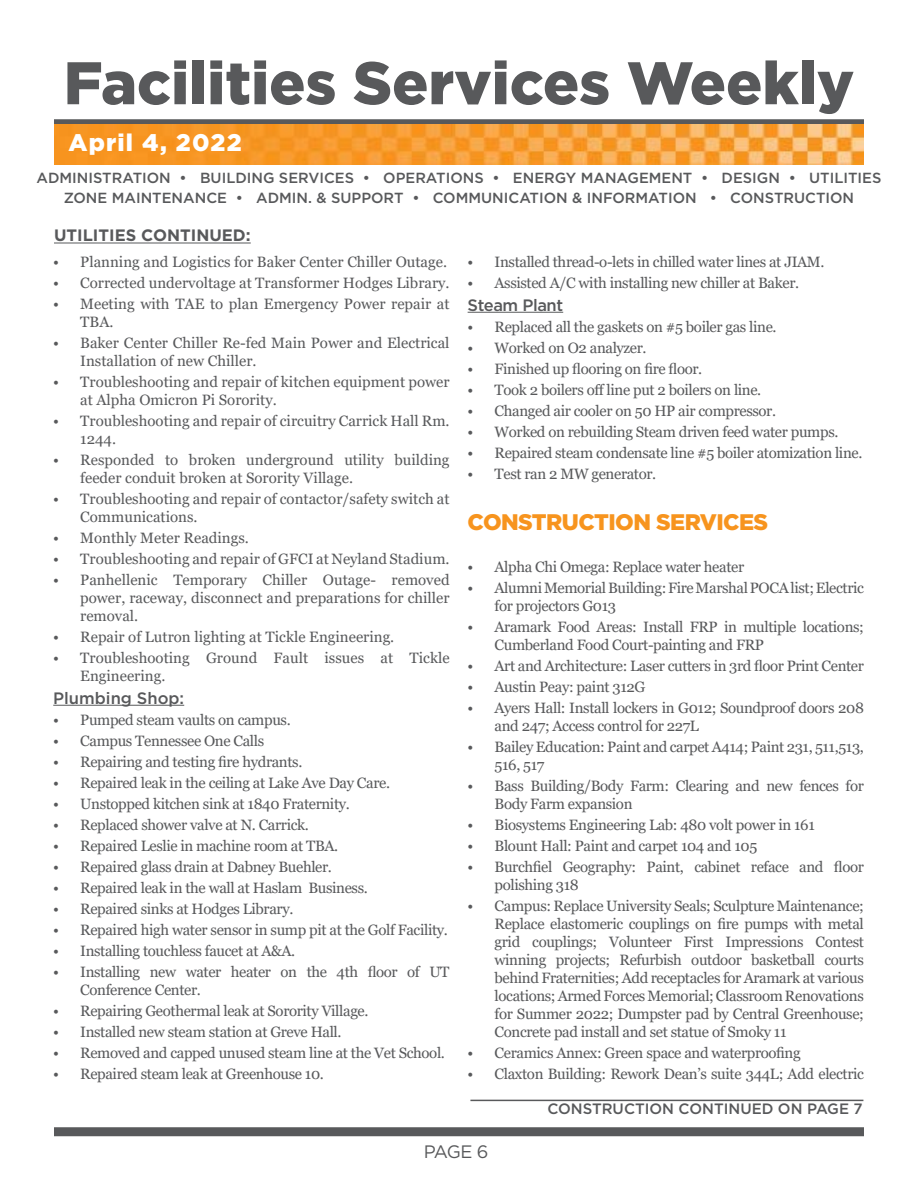
<style>
.page{position:relative;width:918px;height:1188px;background:#fff}
.page>*{position:absolute;margin:0;border:0;box-sizing:border-box;transform-origin:0 0}
.t1{font:900 60px "Gotham";color:#58595b}
.t2{font:900 24px "Gotham";letter-spacing:.05em;color:#fff}
.t3{font:900 22.5px "Gotham";letter-spacing:-.025em;color:#f7941e}
.t4{font:18px "Gotham";color:#58595b}
.t5{font:700 16.5px "Gotham";color:#58595b}
.t6{font:500 16.5px "Gotham";color:#58595b}
.t7{font:500 16.5px "Gotham";letter-spacing:-.025em;color:#58595b}
.t8{font:15px/18px "Georgia";letter-spacing:-.025em;color:#58595b}
.t9{font:15px/18px "Georgia";color:#58595b}
.t10{font:500 15px "Gotham";color:#58595b}
.t11{font:500 14.7px/19.4px "Gotham";color:#58595b;text-align:center}
</style>
<div class="page">
<hr style="left:53px;top:705px;width:131px;height:1px;background:#58595b">
<hr style="left:468px;top:312px;width:95px;height:1px;background:#58595b">
<div style="left:54px;top:1127px;width:810px;height:9px;background:#58595b"></div>
<div style="left:54px;top:119px;width:810px;height:6px;background:#58595b"></div>
<img style="left:54px;top:125px;width:810px;height:39px">
<hr style="left:54px;top:243px;width:197px;height:1px;background:#58595b">
<hr style="left:470px;top:1100px;width:393px;height:1px;background:#58595b">
<h1 class="t1" style="left:64px;top:42px;width:792px">Facilities Services Weekly</h1>
<h2 class="t2" style="left:68px;top:126px;width:175px">April 4, 2022</h2>
<p class="t11" style="left:37px;top:168px;width:846px">ADMINISTRATION • BUILDING SERVICES • OPERATIONS • ENERGY MANAGEMENT • DESIGN • UTILITIES<br>ZONE MAINTENANCE • ADMIN. &amp; SUPPORT • COMMUNICATION &amp; INFORMATION • CONSTRUCTION</p>
<p class="t5" style="left:54px;top:225px;width:198px">UTILITIES CONTINUED:</p>
<p class="t9" style="left:53px;top:253px;width:395px">• Planning and Logistics for Baker Center Chiller Outage.</p>
<p class="t9" style="left:53px;top:274px;width:398px">• Corrected undervoltage at Transformer Hodges Library.</p>
<p class="t9" style="left:80px;top:295px;width:371px;text-indent:-27px">• Meeting with TAE to plan Emergency Power repair at<br>TBA.</p>
<p class="t9" style="left:80px;top:334px;width:371px;text-indent:-27px">• Baker Center Chiller Re-fed Main Power and Electrical<br>Installation of new Chiller.</p>
<p class="t9" style="left:80px;top:373px;width:371px;text-indent:-27px">• Troubleshooting and repair of kitchen equipment power at Alpha Omicron Pi Sorority.</p>
<p class="t9" style="left:80px;top:412px;width:371px;text-indent:-27px">• Troubleshooting and repair of circuitry Carrick Hall Rm.<br>1244.</p>
<p class="t9" style="left:80px;top:451px;width:371px;text-indent:-27px">• Responded to broken underground utility building feeder conduit broken at Sorority Village.</p>
<p class="t9" style="left:80px;top:490px;width:371px;text-indent:-27px">• Troubleshooting and repair of contactor/safety switch at<br>Communications.</p>
<p class="t9" style="left:53px;top:529px;width:197px">• Monthly Meter Readings.</p>
<p class="t9" style="left:53px;top:550px;width:398px">• Troubleshooting and repair of GFCI at Neyland Stadium.</p>
<p class="t8" style="left:80px;top:571px;width:371px;text-align:justify;text-indent:-27px">• Panhellenic Temporary Chiller Outage- removed power, raceway, disconnect and preparations for chiller removal.</p>
<p class="t9" style="left:53px;top:628px;width:343px">• Repair of Lutron lighting at Tickle Engineering.</p>
<p class="t9" style="left:80px;top:649px;width:371px;text-indent:-27px">• Troubleshooting Ground Fault issues at Tickle<br>Engineering.</p>
<p class="t6" style="left:53px;top:687px;width:132px">Plumbing Shop:</p>
<p class="t8" style="left:53px;top:711px;width:239px">• Pumped steam vaults on campus.</p>
<p class="t8" style="left:53px;top:732px;width:213px">• Campus Tennessee One Calls</p>
<p class="t8" style="left:53px;top:753px;width:251px">• Repairing and testing fire hydrants.</p>
<p class="t8" style="left:53px;top:774px;width:338px">• Repaired leak in the ceiling at Lake Ave Day Care.</p>
<p class="t8" style="left:53px;top:795px;width:298px">• Unstopped kitchen sink at 1840 Fraternity.</p>
<p class="t8" style="left:53px;top:816px;width:257px">• Replaced shower valve at N. Carrick.</p>
<p class="t8" style="left:53px;top:837px;width:287px">• Repaired Leslie in machine room at TBA.</p>
<p class="t8" style="left:53px;top:858px;width:280px">• Repaired glass drain at Dabney Buehler.</p>
<p class="t8" style="left:53px;top:879px;width:316px">• Repaired leak in the wall at Haslam Business.</p>
<p class="t8" style="left:53px;top:900px;width:242px">• Repaired sinks at Hodges Library.</p>
<p class="t8" style="left:53px;top:921px;width:396px">• Repaired high water sensor in sump pit at the Golf Facility.</p>
<p class="t8" style="left:53px;top:942px;width:243px">• Installing touchless faucet at A&amp;A.</p>
<p class="t8" style="left:80px;top:963px;width:371px;text-indent:-27px">• Installing new water heater on the 4th floor of UT<br>Conference Center.</p>
<p class="t8" style="left:53px;top:1002px;width:317px">• Repairing Geothermal leak at Sorority Village.</p>
<p class="t8" style="left:53px;top:1023px;width:290px">• Installed new steam station at Greve Hall.</p>
<p class="t8" style="left:53px;top:1044px;width:393px">• Removed and capped unused steam line at the Vet School.</p>
<p class="t8" style="left:53px;top:1065px;width:272px">• Repaired steam leak at Greenhouse 10.</p>
<p class="t8" style="left:468px;top:253px;width:358px">• Installed thread-o-lets in chilled water lines at JIAM.</p>
<p class="t8" style="left:468px;top:274px;width:333px">• Assisted A/C with installing new chiller at Baker.</p>
<p class="t7" style="left:468px;top:294px;width:97px">Steam Plant</p>
<p class="t8" style="left:468px;top:318px;width:311px">• Replaced all the gaskets on #5 boiler gas line.</p>
<p class="t8" style="left:468px;top:339px;width:180px">• Worked on O2 analyzer.</p>
<p class="t8" style="left:468px;top:360px;width:236px">• Finished up flooring on fire floor.</p>
<p class="t8" style="left:468px;top:381px;width:295px">• Took 2 boilers off line put 2 boilers on line.</p>
<p class="t8" style="left:468px;top:402px;width:310px">• Changed air cooler on 50 HP air compressor.</p>
<p class="t8" style="left:468px;top:423px;width:372px">• Worked on rebuilding Steam driven feed water pumps.</p>
<p class="t8" style="left:468px;top:444px;width:396px">• Repaired steam condensate line #5 boiler atomization line.</p>
<p class="t8" style="left:468px;top:465px;width:190px">• Test ran 2 MW generator.</p>
<h3 class="t3" style="left:468px;top:506px;width:302px">CONSTRUCTION SERVICES</h3>
<p class="t8" style="left:468px;top:558px;width:278px">• Alpha Chi Omega: Replace water heater</p>
<p class="t8" style="left:495px;top:579px;width:371px;text-indent:-27px">• Alumni Memorial Building: Fire Marshal POCA list; Electric for projectors G013</p>
<p class="t8" style="left:495px;top:618px;width:371px;text-indent:-27px">• Aramark Food Areas: Install FRP in multiple locations;<br>Cumberland Food Court-painting and FRP</p>
<p class="t8" style="left:468px;top:657px;width:398px">• Art and Architecture: Laser cutters in 3rd floor Print Center</p>
<p class="t8" style="left:468px;top:678px;width:179px">• Austin Peay: paint 312G</p>
<p class="t8" style="left:495px;top:699px;width:371px;text-indent:-27px">• Ayers Hall: Install lockers in G012; Soundproof doors 208 and 247; Access control for 227L</p>
<p class="t8" style="left:495px;top:738px;width:371px;text-indent:-27px">• Bailey Education: Paint and carpet A414; Paint 231, 511,513,<br>516, 517</p>
<p class="t8" style="left:495px;top:777px;width:371px;text-indent:-27px">• Bass Building/Body Farm: Clearing and new fences for<br>Body Farm expansion</p>
<p class="t8" style="left:468px;top:816px;width:349px">• Biosystems Engineering Lab: 480 volt power in 161</p>
<p class="t8" style="left:468px;top:837px;width:291px">• Blount Hall: Paint and carpet 104 and 105</p>
<p class="t8" style="left:495px;top:858px;width:371px;text-indent:-27px">• Burchfiel Geography: Paint, cabinet reface and floor polishing 318</p>
<p class="t8" style="left:495px;top:897px;width:371px;text-align:justify;text-indent:-27px">• Campus: Replace University Seals; Sculpture Maintenance; Replace elastomeric couplings on fire pumps with metal grid couplings; Volunteer First Impressions Contest winning projects; Refurbish outdoor basketball courts behind Fraternities; Add receptacles for Aramark at various locations; Armed Forces Memorial; Classroom Renovations for Summer 2022; Dumpster pad by Central Greenhouse; Concrete pad install and set statue of Smoky 11</p>
<p class="t8" style="left:468px;top:1044px;width:335px">• Ceramics Annex: Green space and waterproofing</p>
<p class="t8" style="left:468px;top:1065px;width:398px">• Claxton Building: Rework Dean’s suite 344L; Add electric</p>
<p class="t10" style="left:547px;top:1099px;width:317px">CONSTRUCTION CONTINUED ON PAGE 7</p>
<p class="t4" style="left:424px;top:1140px;width:66px">PAGE 6</p>
</div>
